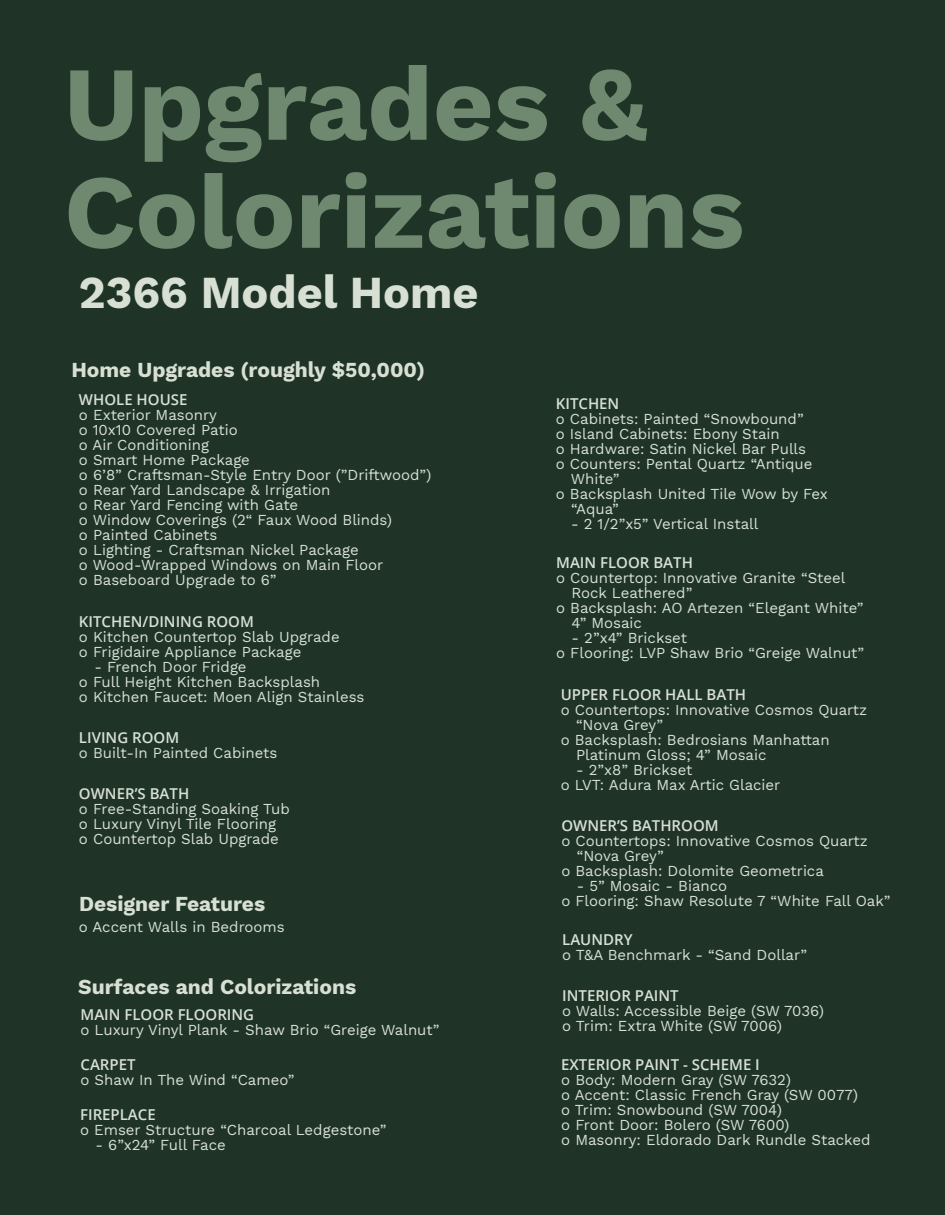
<style>
.page{position:relative;width:945px;height:1215px;background:#1f3427}
.page>*{position:absolute;margin:0;border:0;box-sizing:border-box;transform-origin:0 0}
.t1{font:700 105px/108px "Work Sans";color:#6e896f}
.t2{font:700 45px "Work Sans";color:#d8e0d4}
.t3{font:700 21px "Work Sans";color:#d8e0d4}
.t4{font:15px/15px "Work Sans";color:#d8e0d4}
.t5{font:600 15px "Open Sans";color:#d8e0d4}
</style>
<div class="page">
<h1 class="t1" style="left:64px;top:50px;width:682px">Upgrades &amp;<br>Colorizations</h1>
<h2 class="t2" style="left:79px;top:267px;width:401px">2366 Model Home</h2>
<h3 class="t3" style="left:71px;top:357px;width:355px">Home Upgrades (roughly $50,000)</h3>
<p class="t5" style="left:79px;top:389px;width:110px">WHOLE HOUSE</p>
<p class="t4" style="left:79px;top:408px;width:354px">o Exterior Masonry<br>o 10x10 Covered Patio<br>o Air Conditioning<br>o Smart Home Package<br>o 6’8” Craftsman-Style Entry Door (”Driftwood”) o Rear Yard Landscape &amp; Irrigation<br>o Rear Yard Fencing with Gate<br>o Window Coverings (2“ Faux Wood Blinds)<br>o Painted Cabinets<br>o Lighting - Craftsman Nickel Package<br>o Wood-Wrapped Windows on Main Floor<br>o Baseboard Upgrade to 6”</p>
<p class="t5" style="left:79px;top:611px;width:176px">KITCHEN/DINING ROOM</p>
<p class="t4" style="left:79px;top:629px;width:262px">o Kitchen Countertop Slab Upgrade o Frigidaire Appliance Package</p>
<p class="t4" style="left:79px;top:659px;width:287px;text-indent:15px">- French Door Fridge<br>o Full Height Kitchen Backsplash<br>o Kitchen Faucet: Moen Align Stainless</p>
<p class="t5" style="left:79px;top:727px;width:102px">LIVING ROOM</p>
<p class="t4" style="left:79px;top:745px;width:200px">o Built-In Painted Cabinets</p>
<p class="t5" style="left:79px;top:783px;width:112px">OWNER’S BATH</p>
<p class="t4" style="left:79px;top:801px;width:212px">o Free-Standing Soaking Tub o Luxury Vinyl Tile Flooring<br>o Countertop Slab Upgrade</p>
<h3 class="t3" style="left:79px;top:892px;width:188px">Designer Features</h3>
<p class="t4" style="left:79px;top:919px;width:207px">o Accent Walls in Bedrooms</p>
<h3 class="t3" style="left:78px;top:974px;width:280px">Surfaces and Colorizations</h3>
<p class="t5" style="left:80px;top:1003px;width:175px">MAIN FLOOR FLOORING</p>
<p class="t4" style="left:80px;top:1022px;width:360px">o Luxury Vinyl Plank - Shaw Brio “Greige Walnut”</p>
<p class="t5" style="left:80px;top:1054px;width:57px">CARPET</p>
<p class="t4" style="left:80px;top:1072px;width:215px">o Shaw In The Wind “Cameo”</p>
<p class="t5" style="left:80px;top:1104px;width:77px">FIREPLACE</p>
<p class="t4" style="left:80px;top:1122px;width:308px">o Emser Structure “Charcoal Ledgestone”</p>
<p class="t4" style="left:95px;top:1137px;width:132px">- 6”x24” Full Face</p>
<p class="t5" style="left:556px;top:393px;width:65px">KITCHEN</p>
<p class="t4" style="left:556px;top:411px;width:249px">o Cabinets: Painted “Snowbound”</p>
<p class="t4" style="left:556px;top:426px;width:226px">o Island Cabinets: Ebony Stain</p>
<p class="t4" style="left:556px;top:441px;width:252px">o Hardware: Satin Nickel Bar Pulls</p>
<p class="t4" style="left:556px;top:456px;width:258px">o Counters: Pental Quartz “Antique</p>
<p class="t4" style="left:571px;top:471px;width:50px">White”</p>
<p class="t4" style="left:556px;top:486px;width:273px">o Backsplash United Tile Wow by Fex</p>
<p class="t4" style="left:571px;top:501px;width:49px">“Aqua”</p>
<p class="t4" style="left:571px;top:516px;width:189px">- 2 1/2”x5” Vertical Install</p>
<p class="t5" style="left:556px;top:552px;width:138px">MAIN FLOOR BATH</p>
<p class="t4" style="left:556px;top:571px;width:291px">o Countertop: Innovative Granite “Steel</p>
<p class="t4" style="left:572px;top:586px;width:122px">Rock Leathered”</p>
<p class="t4" style="left:556px;top:601px;width:309px">o Backsplash: AO Artezen “Elegant White”</p>
<p class="t4" style="left:572px;top:616px;width:72px">4” Mosaic</p>
<p class="t4" style="left:556px;top:631px;width:310px;text-indent:15px">- 2”x4” Brickset<br>o Flooring: LVP Shaw Brio “Greige Walnut”</p>
<p class="t5" style="left:561px;top:684px;width:187px">UPPER FLOOR HALL BATH</p>
<p class="t4" style="left:561px;top:703px;width:308px">o Countertops: Innovative Cosmos Quartz</p>
<p class="t4" style="left:576px;top:718px;width:89px">“Nova Grey”</p>
<p class="t4" style="left:561px;top:733px;width:271px">o Backsplash: Bedrosians Manhattan</p>
<p class="t4" style="left:576px;top:748px;width:192px">Platinum Gloss; 4” Mosaic</p>
<p class="t4" style="left:561px;top:763px;width:221px;text-indent:15px">- 2”x8” Brickset<br>o LVT: Adura Max Artic Glacier</p>
<p class="t5" style="left:561px;top:815px;width:159px">OWNER’S BATHROOM</p>
<p class="t4" style="left:561px;top:834px;width:308px">o Countertops: Innovative Cosmos Quartz</p>
<p class="t4" style="left:577px;top:849px;width:89px">“Nova Grey”</p>
<p class="t4" style="left:561px;top:864px;width:264px">o Backsplash: Dolomite Geometrica</p>
<p class="t4" style="left:561px;top:879px;width:331px;text-indent:15px">- 5” Mosaic - Bianco<br>o Flooring: Shaw Resolute 7 “White Fall Oak”</p>
<p class="t5" style="left:562px;top:929px;width:72px">LAUNDRY</p>
<p class="t4" style="left:562px;top:948px;width:246px">o T&amp;A Benchmark - “Sand Dollar”</p>
<p class="t5" style="left:562px;top:984px;width:118px">INTERIOR PAINT</p>
<p class="t4" style="left:562px;top:1003px;width:263px">o Walls: Accessible Beige (SW 7036) o Trim: Extra White (SW 7006)</p>
<p class="t5" style="left:561px;top:1054px;width:200px">EXTERIOR PAINT - SCHEME I</p>
<p class="t4" style="left:561px;top:1072px;width:311px">o Body: Modern Gray (SW 7632)<br>o Accent: Classic French Gray (SW 0077) o Trim: Snowbound (SW 7004)<br>o Front Door: Bolero (SW 7600)<br>o Masonry: Eldorado Dark Rundle Stacked</p>
</div>
